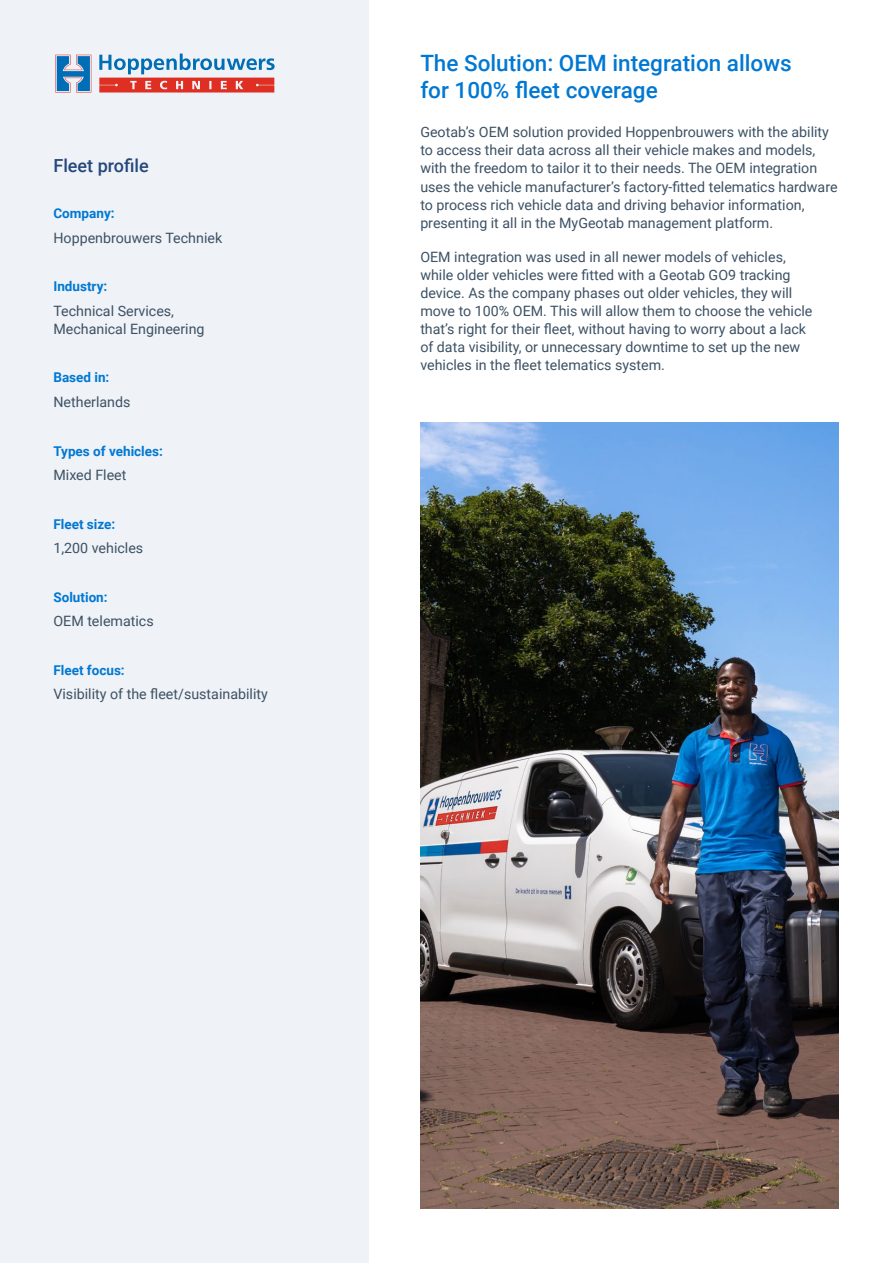
<style>
.page{position:relative;width:893px;height:1263px;background:#fff}
.page>*{position:absolute;margin:0;border:0;box-sizing:border-box;transform-origin:0 0}
.H2__Heading_2{font:500 22.5px/27px "Roboto";color:#0078d3}
.H3__Heading_3{font:500 18px "Roboto";color:#25477b}
.P__Body_Copy{font:14.25px/18px "Roboto";color:#3c5164}
.H4__Heading_4{font:700 13.5px "Roboto";color:#0078d3}
</style>
<div class="page">
<div style="left:0;top:0;width:368px;height:1263px;background:#eff2f7"></div>
<svg style="left:55px;top:55px;width:36px;height:37px"></svg>
<svg style="left:99px;top:54px;width:176px;height:38px"></svg>
<img style="left:420px;top:422px;width:419px;height:787px">
<h3 class="H3__Heading_3" style="left:53px;top:153px;width:97px">Fleet profile</h3>
<h4 class="H4__Heading_4" style="left:53px;top:204px;width:63px">Company:</h4>
<p class="P__Body_Copy" style="left:53px;top:228px;width:170px">Hoppenbrouwers Techniek</p>
<h4 class="H4__Heading_4" style="left:53px;top:277px;width:55px">Industry:</h4>
<p class="P__Body_Copy" style="left:53px;top:301px;width:153px">Technical Services,<br>Mechanical Engineering</p>
<h4 class="H4__Heading_4" style="left:53px;top:368px;width:57px">Based in:</h4>
<p class="P__Body_Copy" style="left:53px;top:392px;width:79px">Netherlands</p>
<h4 class="H4__Heading_4" style="left:53px;top:441px;width:111px">Types of vehicles:</h4>
<p class="P__Body_Copy" style="left:53px;top:465px;width:75px">Mixed Fleet</p>
<h4 class="H4__Heading_4" style="left:53px;top:514px;width:63px">Fleet size:</h4>
<p class="P__Body_Copy" style="left:53px;top:539px;width:91px">1,200 vehicles</p>
<h4 class="H4__Heading_4" style="left:53px;top:588px;width:56px">Solution:</h4>
<p class="P__Body_Copy" style="left:53px;top:612px;width:102px">OEM telematics</p>
<h4 class="H4__Heading_4" style="left:53px;top:661px;width:73px">Fleet focus:</h4>
<p class="P__Body_Copy" style="left:53px;top:685px;width:216px">Visibility of the fleet/sustainability</p>
<h2 class="H2__Heading_2" style="left:420px;top:49px;width:373px">The Solution: OEM integration allows for 100% fleet coverage</h2>
<p class="P__Body_Copy" style="left:420px;top:123px;width:419px">Geotab’s OEM solution provided Hoppenbrouwers with the ability to access their data across all their vehicle makes and models, with the freedom to tailor it to their needs. The OEM integration uses the vehicle manufacturer’s factory-fitted telematics hardware to process rich vehicle data and driving behavior information, presenting it all in the MyGeotab management platform.</p>
<p class="P__Body_Copy" style="left:420px;top:247px;width:394px">OEM integration was used in all newer models of vehicles, while older vehicles were fitted with a Geotab GO9 tracking device. As the company phases out older vehicles, they will move to 100% OEM. This will allow them to choose the vehicle that’s right for their fleet, without having to worry about a lack of data visibility, or unnecessary downtime to set up the new vehicles in the fleet telematics system.</p>
</div>
